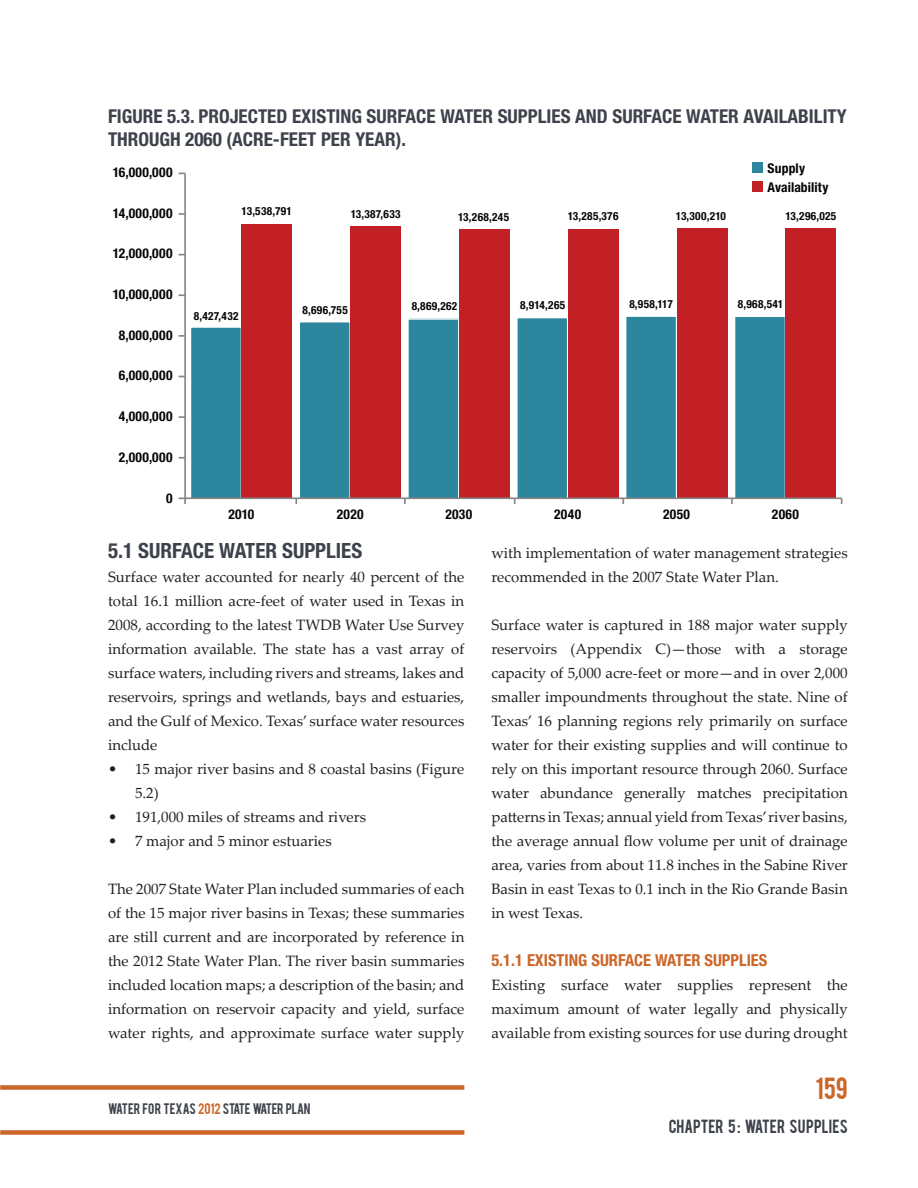
<style>
.page{position:relative;width:918px;height:1188px;background:#fff}
.page>*{position:absolute;margin:0;border:0;box-sizing:border-box;transform-origin:0 0}
.t1{font:24px "Bebas";color:#cc6528}
._1_1_Subheads_opt__2{font:700 condensed 21px "Helvetica Neue LT Std";color:#3d424b}
.t2{font:700 condensed 19.2px/22.2px "Helvetica Neue LT Std";color:#3d424b}
.t3{font:700 condensed 16.5px "Helvetica Neue LT Std";color:#cc6528}
.Bodycopy_no_space_af{font:15px/24px "Palatino Linotype";color:#231f20;text-align:justify}
.Bodycopy{font:15px/24px "Palatino Linotype";color:#231f20;text-align:justify}
.t4{font:15px "Bebas";color:#3d424b}
.t5{font:700 condensed 13.5px "Helvetica Neue LT Std";letter-spacing:.03em;color:#050504}
.t6{font:700 condensed 13.5px/19.4px "Helvetica Neue LT Std";letter-spacing:.005em;color:#050504}
.t7{font:12px "Bebas";letter-spacing:-.01em;color:#3d424b}
.t8{font:700 condensed 11.25px "Helvetica Neue LT Std";letter-spacing:.03em;color:#050504}
.s1{color:#cc6528}
</style>
<div class="page">
<div style="left:0;top:1085px;width:464px;height:5px;background:#cc6528"></div>
<div style="left:0;top:1130px;width:464px;height:5px;background:#cc6528"></div>
<div style="left:190px;top:327px;width:51px;height:172px;background:#2c869d"></div>
<div style="left:190px;top:326px;width:52px;height:174px;border:2px solid #fff"></div>
<div style="left:299px;top:322px;width:51px;height:177px;background:#2c869d"></div>
<div style="left:299px;top:321px;width:52px;height:179px;border:2px solid #fff"></div>
<div style="left:408px;top:319px;width:51px;height:180px;background:#2c869d"></div>
<div style="left:407px;top:318px;width:53px;height:182px;border:2px solid #fff"></div>
<div style="left:517px;top:318px;width:51px;height:181px;background:#2c869d"></div>
<div style="left:516px;top:317px;width:52px;height:183px;border:2px solid #fff"></div>
<div style="left:626px;top:316px;width:51px;height:183px;background:#2c869d"></div>
<div style="left:625px;top:315px;width:52px;height:185px;border:2px solid #fff"></div>
<div style="left:735px;top:316px;width:50px;height:183px;background:#2c869d"></div>
<div style="left:734px;top:315px;width:52px;height:185px;border:2px solid #fff"></div>
<div style="left:241px;top:224px;width:51px;height:275px;background:#c32025"></div>
<div style="left:350px;top:227px;width:51px;height:272px;background:#c32025"></div>
<div style="left:459px;top:230px;width:51px;height:269px;background:#c32025"></div>
<div style="left:568px;top:230px;width:51px;height:269px;background:#c32025"></div>
<div style="left:677px;top:228px;width:50px;height:271px;background:#c32025"></div>
<div style="left:785px;top:228px;width:51px;height:271px;background:#c32025"></div>
<hr style="left:184px;top:173px;width:2px;height:325px;background:#878686">
<hr style="left:185px;top:497px;width:656px;height:2px;background:#878686">
<svg style="left:179px;top:498px;width:7px;height:6px"></svg>
<div style="left:752px;top:162px;width:11px;height:11px;background:#2c869d"></div>
<div style="left:752px;top:181px;width:11px;height:11px;background:#c32025"></div>
<p class="t2" style="left:108px;top:105px;width:740px">FIGURE 5.3. PROJECTED EXISTING SURFACE WATER SUPPLIES AND SURFACE WATER AVAILABILITY<br>THROUGH 2060 (ACRE-FEET PER YEAR).</p>
<p class="t5" style="left:113px;top:164px;width:61px">16,000,000</p>
<p class="t5" style="left:113px;top:205px;width:61px">14,000,000</p>
<p class="t5" style="left:113px;top:246px;width:61px">12,000,000</p>
<p class="t5" style="left:113px;top:286px;width:61px">10,000,000</p>
<p class="t5" style="left:119px;top:327px;width:55px">8,000,000</p>
<p class="t5" style="left:119px;top:367px;width:55px">6,000,000</p>
<p class="t5" style="left:119px;top:408px;width:55px">4,000,000</p>
<p class="t5" style="left:119px;top:449px;width:55px">2,000,000</p>
<p class="t5" style="left:166px;top:490px;width:8px">0</p>
<p class="t6" style="left:768px;top:158px;width:62px">Supply<br>Availability</p>
<p class="t8" style="left:242px;top:204px;width:52px">13,538,791</p>
<p class="t8" style="left:351px;top:207px;width:51px">13,387,633</p>
<p class="t8" style="left:458px;top:210px;width:53px">13,268,245</p>
<p class="t8" style="left:568px;top:210px;width:52px">13,285,376</p>
<p class="t8" style="left:676px;top:209px;width:52px">13,300,210</p>
<p class="t8" style="left:786px;top:209px;width:52px">13,296,025</p>
<p class="t8" style="left:194px;top:309px;width:46px">8,427,432</p>
<p class="t8" style="left:303px;top:303px;width:47px">8,696,755</p>
<p class="t8" style="left:412px;top:299px;width:47px">8,869,262</p>
<p class="t8" style="left:520px;top:298px;width:47px">8,914,265</p>
<p class="t8" style="left:629px;top:297px;width:45px">8,958,117</p>
<p class="t8" style="left:738px;top:297px;width:47px">8,968,541</p>
<p class="t5" style="left:228px;top:506px;width:27px">2010</p>
<p class="t5" style="left:337px;top:506px;width:28px">2020</p>
<p class="t5" style="left:445px;top:506px;width:28px">2030</p>
<p class="t5" style="left:554px;top:506px;width:29px">2040</p>
<p class="t5" style="left:663px;top:506px;width:28px">2050</p>
<p class="t5" style="left:772px;top:506px;width:29px">2060</p>
<p class="_1_1_Subheads_opt__2" style="left:108px;top:538px;width:256px">5.1 SURFACE WATER SUPPLIES</p>
<p class="Bodycopy_no_space_af" style="left:108px;top:564px;width:358px">Surface water accounted for nearly 40 percent of the total 16.1 million acre-feet of water used in Texas in 2008, according to the latest TWDB Water Use Survey information available. The state has a vast array of surface waters, including rivers and streams, lakes and reservoirs, springs and wetlands, bays and estuaries, and the Gulf of Mexico. Texas’ surface water resources include</p>
<p class="Bodycopy_no_space_af" style="left:135px;top:756px;width:331px;text-indent:-27px">• 15 major river basins and 8 coastal basins (Figure<br>5.2)</p>
<p class="Bodycopy_no_space_af" style="left:108px;top:804px;width:260px">• 191,000 miles of streams and rivers</p>
<p class="Bodycopy_no_space_af" style="left:108px;top:828px;width:225px">• 7 major and 5 minor estuaries</p>
<p class="Bodycopy" style="left:108px;top:876px;width:358px">The 2007 State Water Plan included summaries of each of the 15 major river basins in Texas; these summaries are still current and are incorporated by reference in the 2012 State Water Plan. The river basin summaries included location maps; a description of the basin; and information on reservoir capacity and yield, surface water rights, and approximate surface water supply</p>
<p class="t7" style="left:108px;top:1100px;width:204px">WATER FOR TEXAS <span class="s1">2012</span> STATE WATER PLAN</p>
<p class="Bodycopy_no_space_af" style="left:491px;top:540px;width:358px">with implementation of water management strategies recommended in the 2007 State Water Plan.</p>
<p class="Bodycopy_no_space_af" style="left:491px;top:612px;width:358px">Surface water is captured in 188 major water supply reservoirs (Appendix C)—those with a storage capacity of 5,000 acre‐feet or more—and in over 2,000 smaller impoundments throughout the state. Nine of Texas’ 16 planning regions rely primarily on surface water for their existing supplies and will continue to rely on this important resource through 2060. Surface water abundance generally matches precipitation patterns in Texas; annual yield from Texas’ river basins, the average annual flow volume per unit of drainage area, varies from about 11.8 inches in the Sabine River Basin in east Texas to 0.1 inch in the Rio Grande Basin in west Texas.</p>
<p class="t3" style="left:491px;top:950px;width:278px">5.1.1 EXISTING SURFACE WATER SUPPLIES</p>
<p class="Bodycopy_no_space_af" style="left:491px;top:972px;width:358px">Existing surface water supplies represent the maximum amount of water legally and physically available from existing sources for use during drought</p>
<h1 class="t1" style="left:815px;top:1071px;width:34px">159</h1>
<p class="t4" style="left:669px;top:1116px;width:181px">CHAPTER 5 : WATER SUPPLIES</p>
</div>
